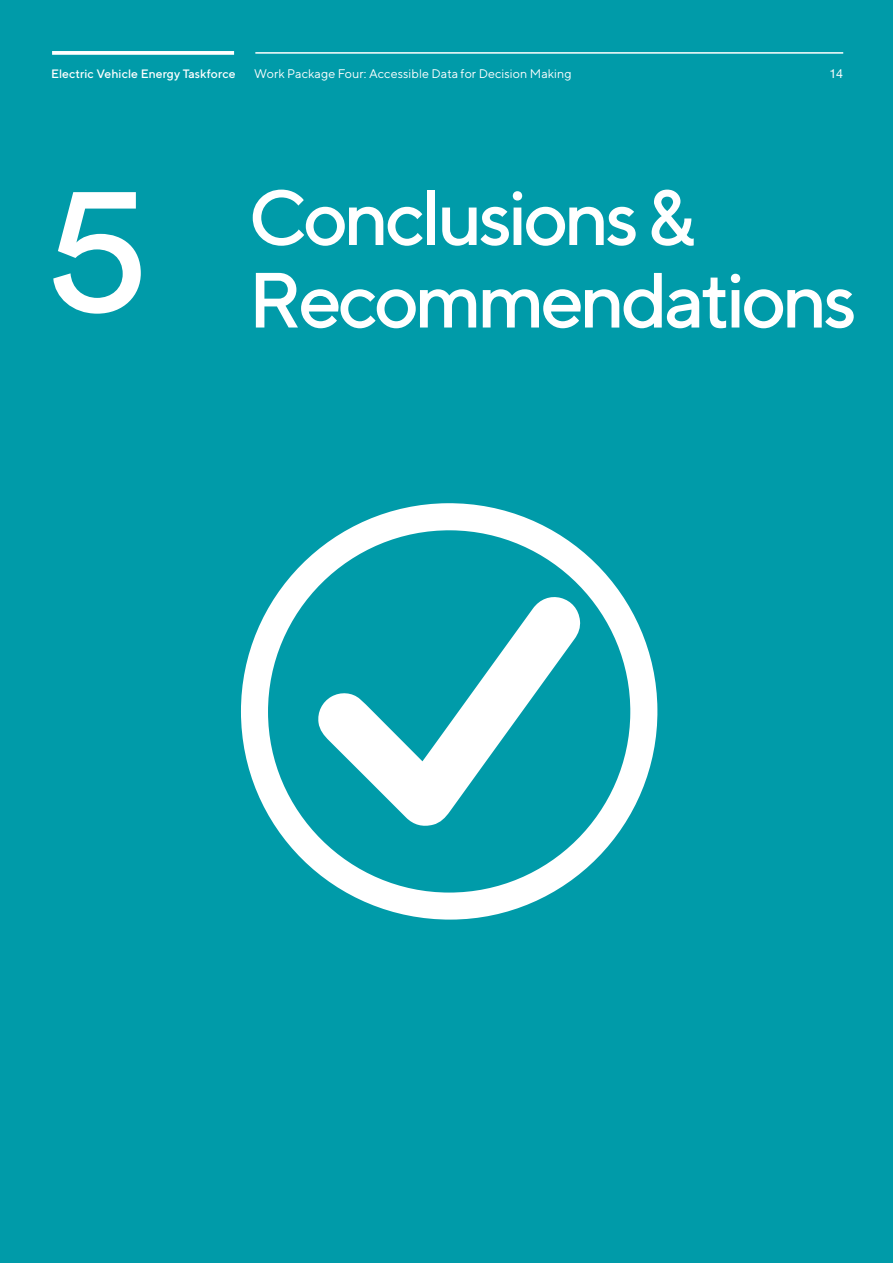
<style>
.page{position:relative;width:893px;height:1263px;background:#009ba9}
.page>*{position:absolute;margin:0;border:0;box-sizing:border-box;transform-origin:0 0}
.t1{font:183px "Circular Std";color:#fff}
.t2{font:500 78px/82.5px "TT Norms";letter-spacing:-.055em;color:#fff}
.t3{font:12.45px "TT Norms";letter-spacing:.005em;color:#fff}
.t4{font:12.45px "Helvetica Neue";color:#fff}
.t5{font:500 12.15px "TT Norms";letter-spacing:.005em;color:#fff}
</style>
<div class="page">
<svg style="left:241px;top:503px;width:417px;height:417px"></svg>
<svg style="left:317px;top:595px;width:264px;height:232px"></svg>
<hr style="left:255px;top:52px;width:588px;height:2px;background:#fff">
<svg style="left:52px;top:51px;width:182px;height:4px"></svg>
<p class="t5" style="left:51px;top:66px;width:186px">Electric Vehicle Energy Taskforce</p>
<p class="t3" style="left:254px;top:66px;width:319px">Work Package Four: Accessible Data for Decision Making</p>
<p class="t4" style="left:829px;top:65px;width:15px">14</p>
<h1 class="t1" style="left:47px;top:135px;width:102px">5</h1>
<h2 class="t2" style="left:248px;top:175px;width:611px">Conclusions &amp;<br>Recommendations</h2>
</div>
